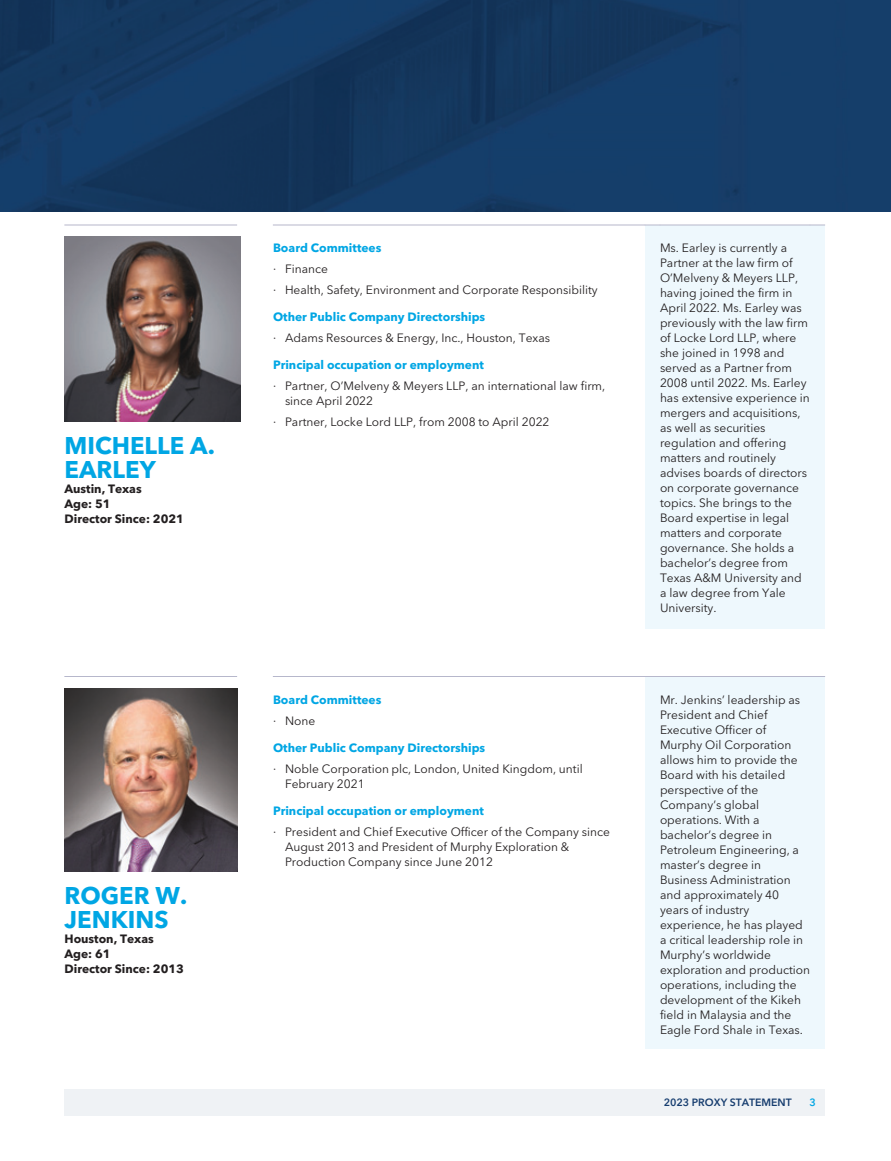
<style>
.page{position:relative;width:891px;height:1161px;background:#fff}
.page>*{position:absolute;margin:0;border:0;box-sizing:border-box;transform-origin:0 0}
.t1{font:700 24px/24px "Avenir Next LT Pro";color:#00a6e4}
.t2{font:12px/15px "Avenir Next LT Pro";color:#231f20}
.t3{font:700 12px "Avenir Next LT Pro";color:#00a6e4}
.t4{font:700 12px/15px "Avenir Next LT Pro";color:#231f20}
.t5{font:600 10.5px "Avenir Next LT Pro";color:#163d6f}
.t6{font:600 10.5px "Avenir Next LT Pro";color:#00a6e4}
</style>
<div class="page">
<img style="left:0;top:0;width:891px;height:211px">
<div style="left:645px;top:225px;width:180px;height:12px;background:#eef8fd"></div>
<div style="left:645px;top:237px;width:180px;height:391px;background:#eef8fd"></div>
<div style="left:645px;top:676px;width:180px;height:13px;background:#eef8fd"></div>
<div style="left:645px;top:688px;width:180px;height:360px;background:#eef8fd"></div>
<hr style="left:65px;top:225px;width:172px;height:1px;background:#b6b7cb">
<hr style="left:273px;top:225px;width:372px;height:1px;background:#b6b7cb">
<svg style="left:645px;top:225px;width:15px;height:1px"></svg>
<hr style="left:660px;top:225px;width:150px;height:1px;background:#b6b7cb">
<svg style="left:810px;top:225px;width:15px;height:1px"></svg>
<hr style="left:65px;top:676px;width:172px;height:1px;background:#b6b7cb">
<hr style="left:273px;top:676px;width:372px;height:1px;background:#b6b7cb">
<svg style="left:645px;top:676px;width:15px;height:1px"></svg>
<hr style="left:660px;top:676px;width:150px;height:1px;background:#b6b7cb">
<svg style="left:810px;top:676px;width:15px;height:1px"></svg>
<img style="left:64px;top:237px;width:176px;height:184px">
<img style="left:64px;top:688px;width:173px;height:183px">
<div style="left:64px;top:1089px;width:761px;height:27px;background:#eff2f5"></div>
<h1 class="t1" style="left:64px;top:436px;width:152px">MICHELLE A.<br>EARLEY</h1>
<p class="t4" style="left:64px;top:482px;width:121px">Austin, Texas<br>Age: 51<br>Director Since: 2021</p>
<h1 class="t1" style="left:64px;top:885px;width:124px">ROGER W.<br>JENKINS</h1>
<p class="t4" style="left:64px;top:932px;width:121px">Houston, Texas<br>Age: 61<br>Director Since: 2013</p>
<p class="t3" style="left:273px;top:243px;width:110px">Board Committees</p>
<p class="t2" style="left:273px;top:259px;width:326px;line-height:21px">· Finance<br>· Health, Safety, Environment and Corporate Responsibility</p>
<p class="t3" style="left:273px;top:312px;width:214px">Other Public Company Directorships</p>
<p class="t2" style="left:273px;top:331px;width:279px">· Adams Resources &amp; Energy, Inc., Houston, Texas</p>
<p class="t3" style="left:273px;top:360px;width:212px">Principal occupation or employment</p>
<p class="t2" style="left:285px;top:379px;width:322px;text-indent:-12px">· Partner, O’Melveny &amp; Meyers LLP, an international law firm, since April 2022</p>
<p class="t2" style="left:273px;top:415px;width:278px">· Partner, Locke Lord LLP, from 2008 to April 2022</p>
<p class="t3" style="left:273px;top:694px;width:110px">Board Committees</p>
<p class="t2" style="left:273px;top:714px;width:44px">· None</p>
<p class="t3" style="left:273px;top:742px;width:214px">Other Public Company Directorships</p>
<p class="t2" style="left:285px;top:762px;width:299px;text-indent:-12px">· Noble Corporation plc, London, United Kingdom, until<br>February 2021</p>
<p class="t3" style="left:273px;top:805px;width:212px">Principal occupation or employment</p>
<p class="t2" style="left:285px;top:825px;width:326px;text-indent:-12px">· President and Chief Executive Officer of the Company since<br>August 2013 and President of Murphy Exploration &amp;<br>Production Company since June 2012</p>
<p class="t2" style="left:660px;top:241px;width:151px">Ms. Earley is currently a<br>Partner at the law firm of<br>O’Melveny &amp; Meyers LLP, having joined the firm in<br>April 2022. Ms. Earley was previously with the law firm of Locke Lord LLP, where she joined in 1998 and served as a Partner from<br>2008 until 2022. Ms. Earley has extensive experience in mergers and acquisitions, as well as securities regulation and offering matters and routinely advises boards of directors on corporate governance topics. She brings to the<br>Board expertise in legal matters and corporate governance. She holds a bachelor’s degree from<br>Texas A&amp;M University and a law degree from Yale<br>University.</p>
<p class="t2" style="left:660px;top:693px;width:152px">Mr. Jenkins’ leadership as<br>President and Chief<br>Executive Officer of<br>Murphy Oil Corporation allows him to provide the<br>Board with his detailed perspective of the<br>Company’s global operations. With a bachelor’s degree in<br>Petroleum Engineering, a master’s degree in<br>Business Administration and approximately 40 years of industry experience, he has played a critical leadership role in<br>Murphy’s worldwide exploration and production operations, including the development of the Kikeh field in Malaysia and the<br>Eagle Ford Shale in Texas.</p>
<p class="t5" style="left:664px;top:1098px;width:130px">2023 PROXY STATEMENT</p>
<p class="t6" style="left:810px;top:1098px;width:8px">3</p>
</div>
